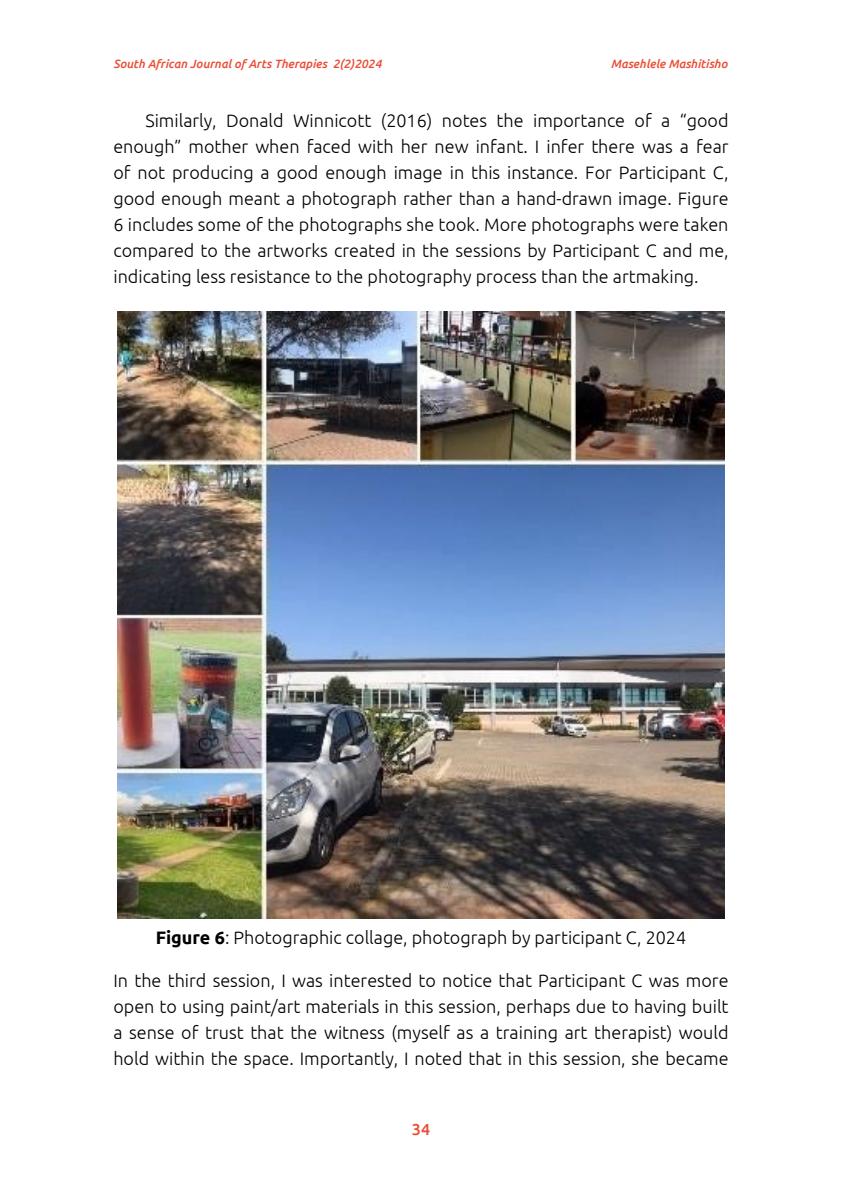
<style>
.page{position:relative;width:842px;height:1191px;background:#fff}
.page>*{position:absolute;margin:0;border:0;box-sizing:border-box;transform-origin:0 0}
.Body_text{font:300 18px/26px "Ubuntu";color:#000;text-align:justify}
.Body_text_first_par{font:300 18px/26px "Ubuntu";color:#000;text-align:justify}
.Figure_Caption{font:300 18px "Ubuntu";color:#000}
.t1{font:500 16px "Ubuntu";color:#ea4e37}
.t2{font:italic 500 12px "Ubuntu";color:#ea4e37}
.s1{font-weight:700}
</style>
<div class="page">
<img style="left:118px;top:311px;width:606px;height:607px">
<p class="t2" style="left:113px;top:56px;width:270px">South African Journal of Arts Therapies 2(2)2024</p>
<p class="t2" style="left:611px;top:56px;width:118px">Masehlele Mashitisho</p>
<p class="Body_text" style="left:113px;top:107px;width:617px;text-indent:32px">Similarly, Donald Winnicott (2016) notes the importance of a “good enough” mother when faced with her new infant. I infer there was a fear of not producing a good enough image in this instance. For Participant C, good enough meant a photograph rather than a hand-drawn image. Figure 6 includes some of the photographs she took. More photographs were taken compared to the artworks created in the sessions by Participant C and me, indicating less resistance to the photography process than the artmaking.</p>
<p class="Figure_Caption" style="left:156px;top:926px;width:532px"><span class="s1">Figure 6</span>: Photographic collage, photograph by participant C, 2024</p>
<p class="Body_text_first_par" style="left:113px;top:967px;width:617px">In the third session, I was interested to notice that Participant C was more open to using paint/art materials in this session, perhaps due to having built a sense of trust that the witness (myself as a training art therapist) would hold within the space. Importantly, I noted that in this session, she became</p>
<p class="t1" style="left:412px;top:1119px;width:20px">34</p>
</div>
